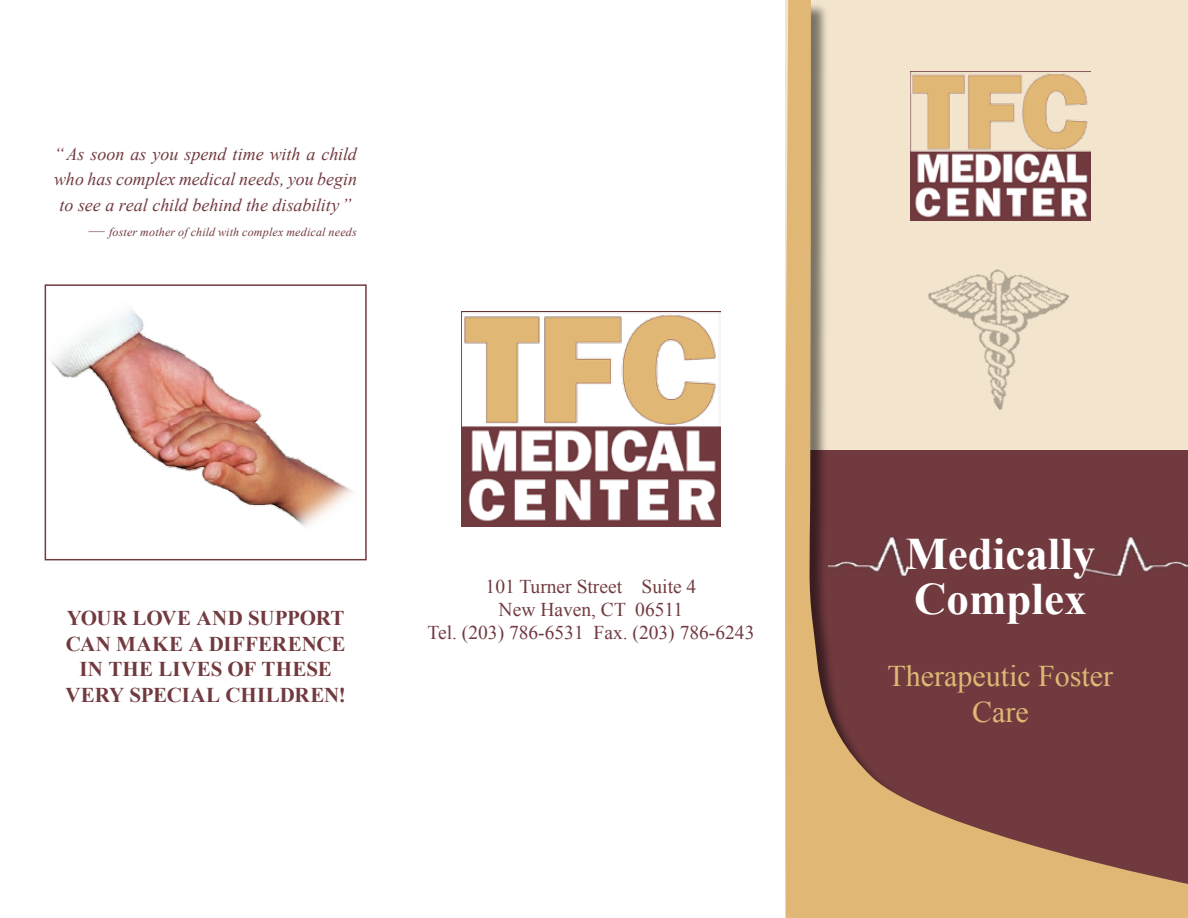
<style>
.page{position:relative;width:1188px;height:918px;background:#fff}
.page>*{position:absolute;margin:0;border:0;box-sizing:border-box;transform-origin:0 0}
.t1{font:700 45px/44.2px "Times New Roman";color:#fff}
.t2{font:30px/36px "Times New Roman";color:#e0b775;text-align:center}
.t3{font:700 21px/25.5px "Times New Roman";color:#713a3f;text-align:center}
.t4{font:19.5px/23.4px "Times New Roman";color:#713a3f;text-align:center}
.t5{font:italic 18px/25.5px "Times New Roman";color:#713a3f;text-align:justify}
.t6{font:italic 12px "Times New Roman";letter-spacing:.015em;color:#713a3f}
.s1{font-size:18px}
</style>
<div class="page">
<svg style="left:785px;top:0;width:403px;height:918px;background:#b5907c"></svg>
<img style="left:920px;top:227px;width:182px;height:185px">
<img style="left:44px;top:299px;width:309px;height:232px">
<div style="left:45px;top:284px;width:322px;height:276px;border:2px solid #713a3f"></div>
<img style="left:829px;top:536px;width:359px;height:41px">
<img style="left:461px;top:312px;width:260px;height:214px">
<img style="left:910px;top:72px;width:181px;height:149px">
<p class="t5" style="left:54px;top:141px;width:304px">“As soon as you spend time with a child who has complex medical needs, you begin to see a real child behind the disability”</p>
<p class="t6" style="left:89px;top:223px;width:270px"><span class="s1">—</span> foster mother of child with complex medical needs</p>
<p class="t3" style="left:65px;top:605px;width:282px">YOUR LOVE AND SUPPORT<br>CAN MAKE A DIFFERENCE<br>IN THE LIVES OF THESE<br>VERY SPECIAL CHILDREN!</p>
<p class="t4" style="left:428px;top:574px;width:328px">101 Turner Street Suite 4<br>New Haven, CT 06511<br>Tel. (203) 786-6531 Fax. (203) 786-6243</p>
<h1 class="t1" style="left:905px;top:531px;width:191px">Medically<br>Complex</h1>
<h2 class="t2" style="left:887px;top:658px;width:227px">Therapeutic Foster<br>Care</h2>
</div>
